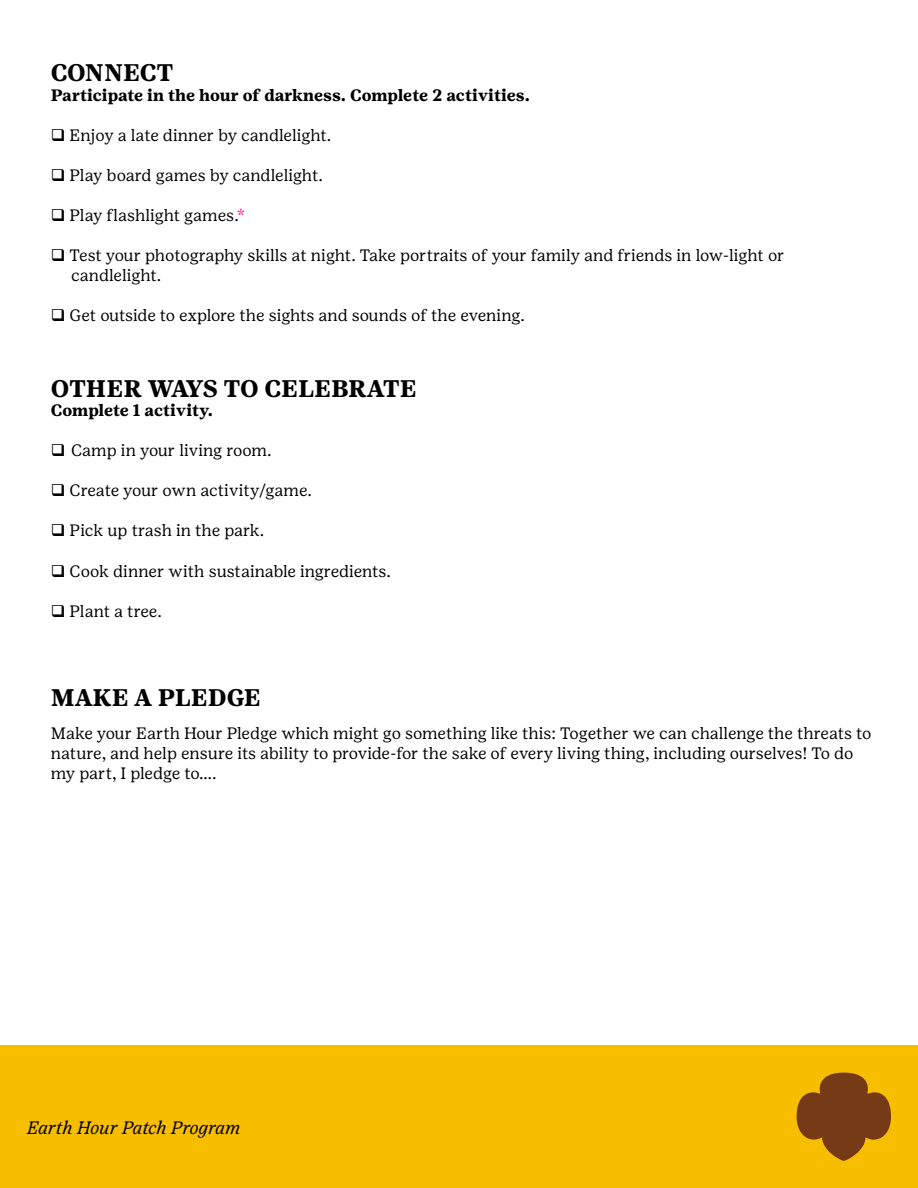
<style>
.page{position:relative;width:918px;height:1188px;background:#fff}
.page>*{position:absolute;margin:0;border:0;box-sizing:border-box;transform-origin:0 0}
.t1{font:700 24px "Girl Scout Text";letter-spacing:-.005em;color:#000}
.t2{font:italic 18px "Girl Scout Text";letter-spacing:-.01em;color:#000}
.t3{font:16.5px/19.8px "Girl Scout Text";color:#000}
.t4{font:700 16.5px "Girl Scout Text";color:#000}
.s1{color:#fd329e}
</style>
<div class="page">
<div style="left:0;top:1045px;width:918px;height:143px;background:#f7be00"></div>
<svg style="left:797px;top:1073px;width:94px;height:88px"></svg>
<h1 class="t1" style="left:51px;top:58px;width:124px">CONNECT</h1>
<p class="t4" style="left:51px;top:85px;width:481px">Participate in the hour of darkness. Complete 2 activities.</p>
<p class="t3" style="left:51px;top:125px;width:282px">❑ Enjoy a late dinner by candlelight.</p>
<p class="t3" style="left:51px;top:165px;width:274px">❑ Play board games by candlelight.</p>
<p class="t3" style="left:51px;top:205px;width:196px">❑ Play flashlight games.<span class="s1">*</span></p>
<p class="t3" style="left:71px;top:245px;width:715px;text-indent:-20px">❑ Test your photography skills at night. Take portraits of your family and friends in low-light or candlelight.</p>
<p class="t3" style="left:51px;top:305px;width:476px">❑ Get outside to explore the sights and sounds of the evening.</p>
<h1 class="t1" style="left:51px;top:374px;width:367px">OTHER WAYS TO CELEBRATE</h1>
<p class="t4" style="left:51px;top:401px;width:164px">Complete 1 activity.</p>
<p class="t3" style="left:51px;top:441px;width:222px">❑ Camp in your living room.</p>
<p class="t3" style="left:51px;top:481px;width:263px">❑ Create your own activity/game.</p>
<p class="t3" style="left:51px;top:521px;width:215px">❑ Pick up trash in the park.</p>
<p class="t3" style="left:51px;top:561px;width:342px">❑ Cook dinner with sustainable ingredients.</p>
<p class="t3" style="left:51px;top:601px;width:112px">❑ Plant a tree.</p>
<h1 class="t1" style="left:51px;top:683px;width:212px">MAKE A PLEDGE</h1>
<p class="t3" style="left:51px;top:723px;width:822px">Make your Earth Hour Pledge which might go something like this: Together we can challenge the threats to nature, and help ensure its ability to provide-for the sake of every living thing, including ourselves! To do my part, I pledge to….</p>
<p class="t2" style="left:27px;top:1117px;width:215px">Earth Hour Patch Program</p>
</div>
